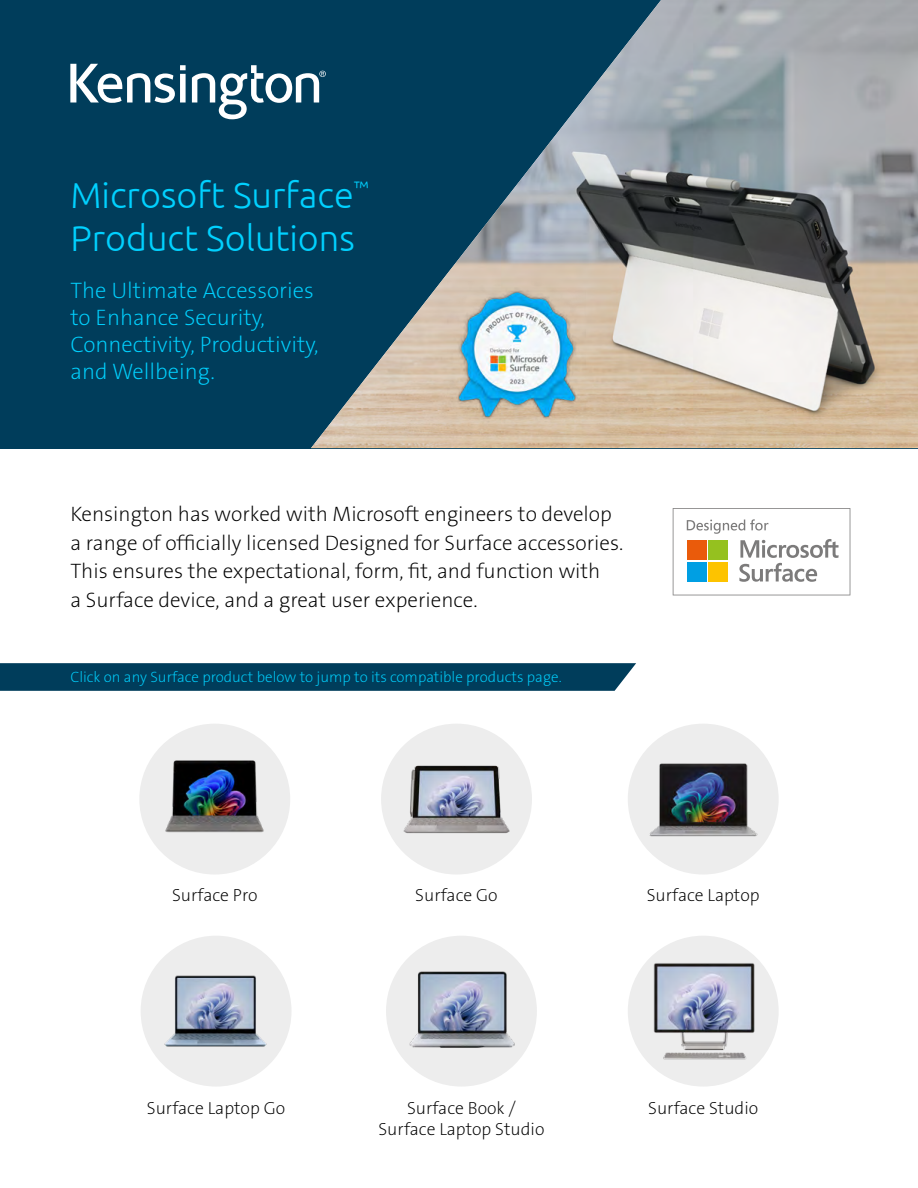
<style>
.page{position:relative;width:918px;height:1188px;background:#fff}
.page>*{position:absolute;margin:0;border:0;box-sizing:border-box;transform-origin:0 0}
.t1{font:300 36px/43.2px "Ubuntu";color:#00d1ff}
.Title_2{font:22.5px/27px "The Sans KENSINGTON2 XL";color:#00d1ff}
.Intro{font:21px/28.5px "The Sans KENSINGTON2 XL";color:#000}
.t2{font:17.55px/21.1px "The Sans KENSINGTON2 XL";color:#000;text-align:center}
.Intro_Sub{font:15px "The Sans KENSINGTON2 XL";color:#00d1ff}
.s1{color:#003d5b}
</style>
<div class="page">
<div style="left:0;top:0;width:918px;height:448px;background:#003d5b"></div>
<img style="left:311px;top:0;width:607px;height:448px">
<svg style="left:0;top:663px;width:636px;height:28px;background:#06425f"></svg>
<div style="left:139px;top:724px;width:151px;height:151px;background:#ededed;border-radius:50%"></div>
<div style="left:381px;top:724px;width:151px;height:151px;background:#ededed;border-radius:50%"></div>
<div style="left:628px;top:724px;width:151px;height:151px;background:#ededed;border-radius:50%"></div>
<div style="left:141px;top:936px;width:151px;height:151px;background:#ededed;border-radius:50%"></div>
<div style="left:386px;top:936px;width:151px;height:151px;background:#ededed;border-radius:50%"></div>
<div style="left:628px;top:936px;width:151px;height:151px;background:#ededed;border-radius:50%"></div>
<img style="left:165px;top:760px;width:99px;height:73px">
<img style="left:403px;top:765px;width:107px;height:69px">
<img style="left:649px;top:763px;width:109px;height:74px">
<img style="left:164px;top:975px;width:103px;height:72px">
<img style="left:409px;top:971px;width:106px;height:77px">
<img style="left:647px;top:957px;width:114px;height:104px">
<svg style="left:673px;top:508px;width:177px;height:87px"></svg>
<svg style="left:70px;top:64px;width:256px;height:55px"></svg>
<img style="left:448px;top:281px;width:138px;height:142px">
<p class="t1" style="left:70px;top:173px;width:300px">Microsoft Surface<sup>™<br></sup>Product Solutions<span class="s1">.</span></p>
<h1 class="Title_2" style="left:70px;top:277px;width:250px">The Ultimate Accessories to Enhance Security,<br>Connectivity, Productivity, and Wellbeing.</h1>
<p class="Intro" style="left:70px;top:501px;width:554px">Kensington has worked with Microsoft engineers to develop a range of officially licensed Designed for Surface accessories.<br>This ensures the expectational, form, fit, and function with<br>a Surface device, and a great user experience.</p>
<p class="Intro_Sub" style="left:70px;top:669px;width:493px">Click on any Surface product below to jump to its compatible products page.</p>
<p class="t2" style="left:172px;top:885px;width:87px">Surface Pro</p>
<p class="t2" style="left:415px;top:885px;width:84px">Surface Go</p>
<p class="t2" style="left:647px;top:885px;width:114px">Surface Laptop</p>
<p class="t2" style="left:147px;top:1098px;width:140px">Surface Laptop Go</p>
<p class="t2" style="left:378px;top:1098px;width:168px">Surface Book /<br>Surface Laptop Studio</p>
<p class="t2" style="left:648px;top:1098px;width:112px">Surface Studio</p>
</div>
